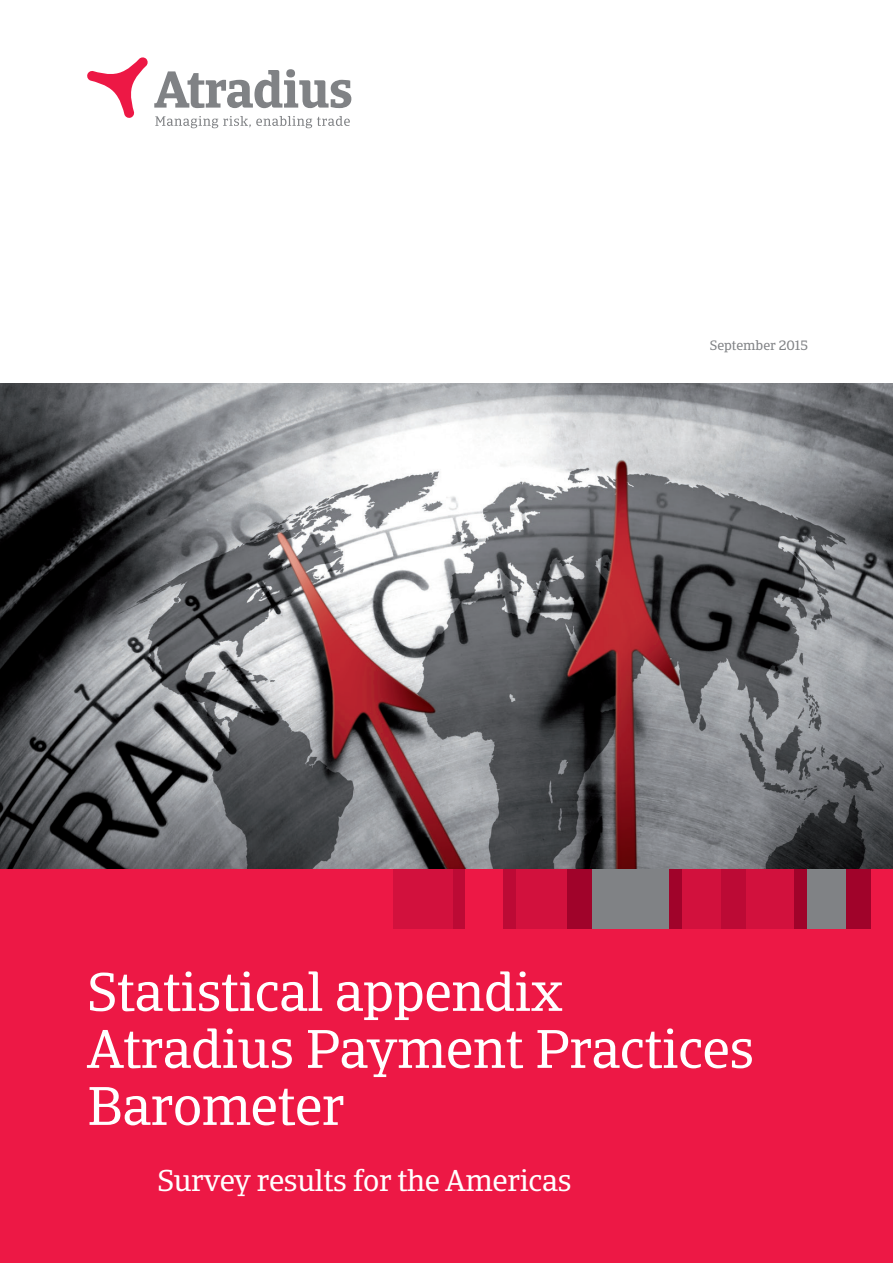
<style>
.page{position:relative;width:893px;height:1263px;background:#fff}
.page>*{position:absolute;margin:0;border:0;box-sizing:border-box;transform-origin:0 0}
.t1{font:54px/57px "Catalana";letter-spacing:-.01em;color:#fff}
.t2{font:30px "Catalana";letter-spacing:-.01em;color:#fff}
.t3{font:13.5px "Catalana";color:#808285}
</style>
<div class="page">
<div style="left:0;top:869px;width:893px;height:394px;background:#ed1845"></div>
<img style="left:0;top:384px;width:893px;height:485px">
<div style="left:452px;top:869px;width:13px;height:60px;background:#bc0a35"></div>
<div style="left:393px;top:869px;width:59px;height:60px;background:#d2113d"></div>
<div style="left:516px;top:869px;width:51px;height:60px;background:#d2113d"></div>
<div style="left:746px;top:869px;width:49px;height:60px;background:#d2113d"></div>
<div style="left:567px;top:869px;width:26px;height:60px;background:#a0032a"></div>
<div style="left:720px;top:869px;width:26px;height:60px;background:#bc0a35"></div>
<div style="left:846px;top:869px;width:25px;height:60px;background:#a0032a"></div>
<div style="left:503px;top:869px;width:13px;height:60px;background:#bc0a35"></div>
<div style="left:593px;top:869px;width:76px;height:60px;background:#808285"></div>
<div style="left:669px;top:869px;width:13px;height:60px;background:#a0032a"></div>
<div style="left:682px;top:869px;width:38px;height:60px;background:#d2113d"></div>
<div style="left:807px;top:869px;width:39px;height:60px;background:#808285"></div>
<div style="left:795px;top:869px;width:12px;height:60px;background:#a0032a"></div>
<svg style="left:154px;top:69px;width:197px;height:39px"></svg>
<svg style="left:87px;top:57px;width:61px;height:61px"></svg>
<svg style="left:155px;top:116px;width:195px;height:12px"></svg>
<p class="t3" style="left:710px;top:338px;width:100px">September 2015</p>
<p class="t1" style="left:87px;top:964px;width:668px">Statistical appendix<br>Atradius Payment Practices<br>Barometer</p>
<p class="t2" style="left:157px;top:1162px;width:416px">Survey results for the Americas</p>
</div>
